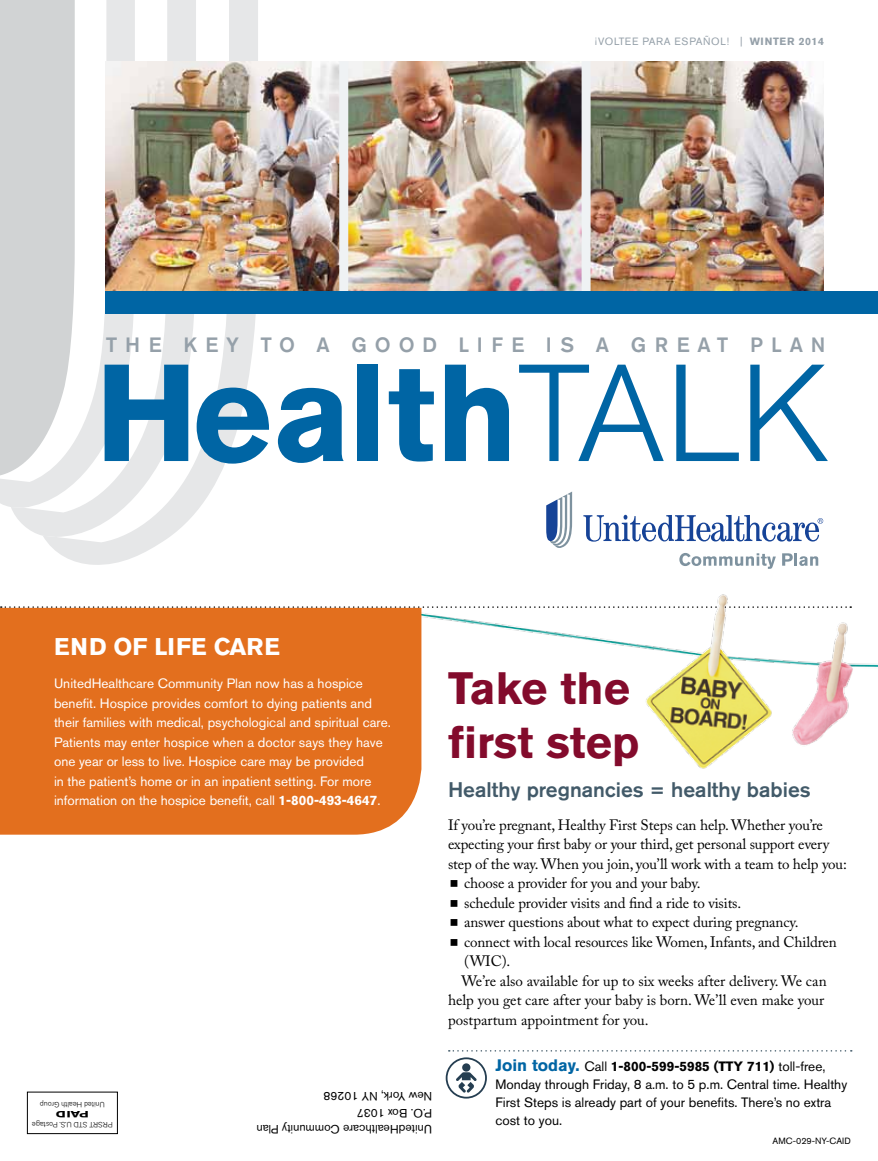
<style>
.page{position:relative;width:878px;height:1161px;background:#fff}
.page>*{position:absolute;margin:0;border:0;box-sizing:border-box;transform-origin:0 0}
.t1{font:700 136.5px "Akzidenz Grotesk BE";color:#0065a4}
.t2{font:700 45px/54px "Akzidenz Grotesk BE";color:#830b2c}
.t3{font:700 24px "Akzidenz Grotesk BE";color:#fff}
.t4{font:500 21px "Akzidenz Grotesk BE";color:#425a69}
.t5{font:500 20.55px "Akzidenz Grotesk BE";letter-spacing:.38em;color:#95a0a9}
.t6{font:15px "Adobe Caslon Pro";letter-spacing:-.01em;color:#000}
.t7{font:13.5px/19.5px "Akzidenz Grotesk BE";color:#fff}
.t8{font:13.5px/18px "Akzidenz Grotesk BE";color:#000}
.t9{font:12px/16.5px "Akzidenz Grotesk BE";color:#000}
.t10{font:10.5px "Akzidenz Grotesk BE";letter-spacing:.07em;color:#95a0a9}
.t11{font:9px "Akzidenz Grotesk BE";color:#000}
.t12{font:700 9px "Akzidenz Grotesk BE";color:#000;scale:1.5 1}
.t13{font:300 7.5px "Akzidenz Grotesk BE";color:#000}
.s1{font-weight:700}
.s2{font-weight:300}
.s3{font-weight:700;font-size:16.5px;color:#0065a4}
</style>
<div class="page">
<svg style="left:1px;top:606px;width:401px;height:2px"></svg>
<img style="left:402px;top:594px;width:476px;height:178px">
<div style="left:0;top:608px;width:421px;height:227px;background:#e36f1e"></div>
<svg style="left:445px;top:1050px;width:406px;height:49px"></svg>
<div style="left:0;top:0;width:11px;height:507px;background:#d1d3d4"></div>
<svg style="left:11px;top:0;width:32px;height:536px;background:#d5d7d8"></svg>
<svg style="left:43px;top:0;width:215px;height:565px"></svg>
<svg style="left:583px;top:515px;width:240px;height:27px"></svg>
<svg style="left:546px;top:492px;width:26px;height:56px"></svg>
<svg style="left:679px;top:553px;width:96px;height:16px"></svg>
<svg style="left:782px;top:553px;width:36px;height:13px"></svg>
<img style="left:106px;top:61px;width:233px;height:230px">
<img style="left:348px;top:61px;width:233px;height:230px">
<img style="left:590px;top:61px;width:234px;height:230px">
<div style="left:339px;top:61px;width:9px;height:242px;background:#eff2f4"></div>
<div style="left:581px;top:61px;width:9px;height:242px;background:#eff2f4"></div>
<div style="left:106px;top:291px;width:772px;height:23px;background:#0065a4"></div>
<div style="left:27px;top:1092px;width:91px;height:42px;border:1px solid #000"></div>
<p class="t10" style="left:594px;top:35px;width:231px">¡Voltee para espaÑol! | <span class="s1">Winte r 2014</span></p>
<h3 class="t5" style="left:106px;top:332px;width:619px">Th e Key t o a good life is a great</h3>
<h3 class="t5" style="left:750px;top:332px;width:77px">plan</h3>
<h1 class="t1" style="left:95px;top:334px;width:736px">Health<span class="s2">TALK</span></h1>
<h3 class="t3" style="left:54px;top:633px;width:225px">End of life care</h3>
<p class="t7" style="left:54px;top:674px;width:338px">UnitedHealthcare Community Plan now has a hospice benefit. Hospice provides comfort to dying patients and their families with medical, psychological and spiritual care.<br>Patients may enter hospice when a doctor says they have one year or less to live. Hospice care may be provided<br>in the patient’s home or in an inpatient setting. For more information on the hospice benefit, call <span class="s1">1-800-493-4647</span>.</p>
<p class="t13" style="left:105px;top:1109px;width:66px;rotate:-180deg">United Health Group</p>
<p class="t12" style="left:89px;top:1119px;width:12px;rotate:-180deg">PAID</p>
<p class="t13" style="left:113px;top:1128px;width:82px;rotate:-180deg">PRSRT STD U.S. Postage</p>
<p class="t9" style="left:432px;top:1138px;width:177px;rotate:-180deg">UnitedHealthcare Community Plan<br>P.O. Box 1037<br>New York, NY 10268</p>
<h2 class="t2" style="left:448px;top:661px;width:193px">Take the first step</h2>
<h3 class="t4" style="left:448px;top:776px;width:364px">Healthy pregnancies = healthy babies</h3>
<p class="t6" style="left:448px;top:816px;width:376px">If you’re pregnant, Healthy First Steps can help. Whether you’re</p>
<p class="t6" style="left:448px;top:835px;width:382px">expecting your first baby or your third, get personal support every</p>
<p class="t6" style="left:448px;top:855px;width:400px">step of the way. When you join, you’ll work with a team to help you:</p>
<p class="t6" style="left:464px;top:874px;width:238px">choose a provider for you and your baby.</p>
<p class="t6" style="left:464px;top:894px;width:278px">schedule provider visits and find a ride to visits.</p>
<p class="t6" style="left:464px;top:913px;width:336px">answer questions about what to expect during pregnancy.</p>
<p class="t6" style="left:464px;top:933px;width:374px">connect with local resources like Women, Infants, and Children</p>
<p class="t6" style="left:464px;top:952px;width:48px">(WIC).</p>
<p class="t6" style="left:461px;top:972px;width:366px">We’re also available for up to six weeks after delivery. We can</p>
<p class="t6" style="left:448px;top:991px;width:378px">help you get care after your baby is born. We’ll even make your</p>
<p class="t6" style="left:448px;top:1011px;width:202px">postpartum appointment for you.</p>
<p class="t8" style="left:495px;top:1057px;width:353px"><span class="s3">Join today.</span> Call <span class="s1">1-800-599-5985 (TTY 711)</span> toll-free, Monday through Friday, 8 a.m. to 5 p.m. Central time. Healthy First Steps is already part of your benefits. There’s no extra cost to you.</p>
<p class="t11" style="left:772px;top:1136px;width:80px">AMC-029-NY-CAID</p>
</div>
